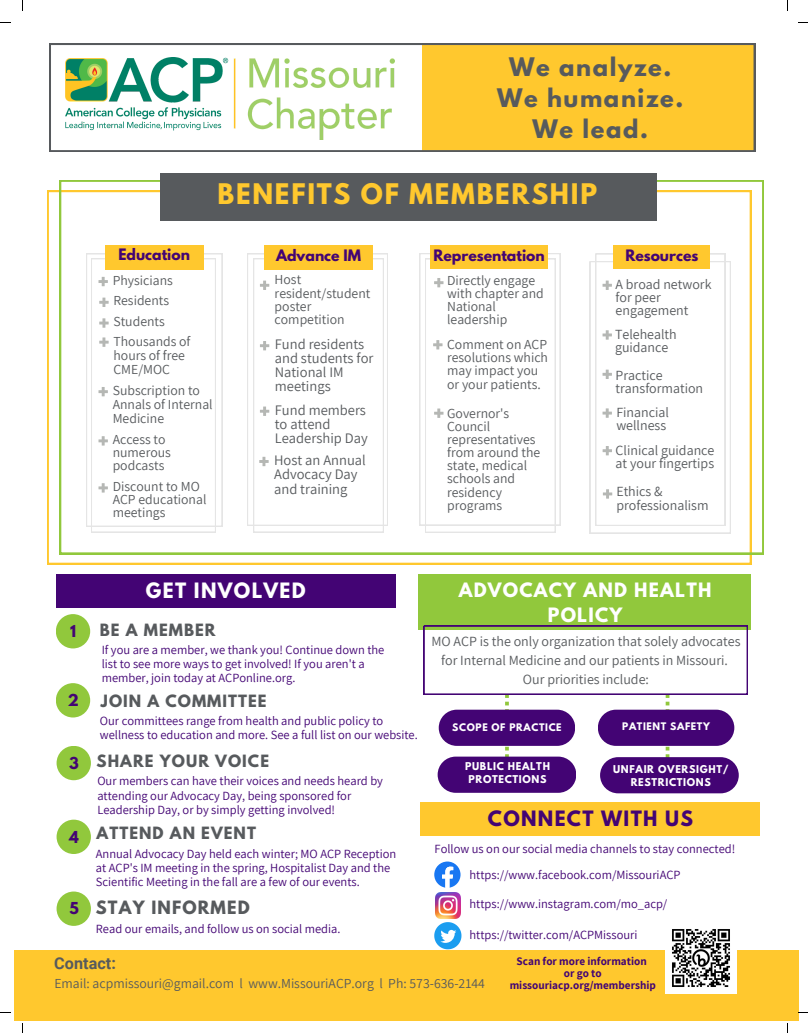
<style>
.page{position:relative;width:808px;height:1033px;background:#fff}
.page>*{position:absolute;margin:0;border:0;box-sizing:border-box;transform-origin:0 0}
.t1{font:700 25.12px "League Spartan";letter-spacing:.07em;color:#ffc82e}
.t2{font:700 22.62px "League Spartan";letter-spacing:.07em;color:#575a5d}
.t3{font:700 18.75px "League Spartan";letter-spacing:.07em;color:#430474}
.t4{font:700 18.75px "League Spartan";letter-spacing:.07em;color:#fff}
.t5{font:700 17.5px/24.4px "League Spartan";letter-spacing:.07em;color:#fff;text-align:center}
.t6{font:700 16.25px "League Spartan";letter-spacing:.07em;color:#575a5d}
.t7{font:700 16.25px "Roboto";color:#575a5d}
.t8{font:700 15px "League Spartan";letter-spacing:.07em;color:#575a5d}
.t9{font:700 14.62px "League Spartan";color:#430474}
.t10{font:14.5px/14px "Assistant";color:#575a5d}
.t11{font:14px/13.1px "Assistant";color:#575a5d}
.t12{font:700 14px "League Spartan";color:#430474}
.t13{font:13.75px/13.1px "Assistant";color:#575a5d}
.t14{font:12.5px/14px "Assistant";color:#430474}
.t15{font:700 11.25px/12.2px "Assistant";color:#430474;text-align:center}
.t16{font:700 9.5px/12.8px "League Spartan";letter-spacing:.07em;color:#fff;text-align:center}
.t17{font:700 9.25px "League Spartan";letter-spacing:.07em;color:#fff}
</style>
<div class="page">
<svg style="left:47px;top:190px;width:704px;height:374px"></svg>
<svg style="left:59px;top:180px;width:704px;height:374px"></svg>
<div style="left:160px;top:173px;width:496px;height:48px;background:#575a5d"></div>
<svg style="left:86px;top:253px;width:136px;height:273px"></svg>
<svg style="left:91px;top:258px;width:125px;height:274px"></svg>
<div style="left:105px;top:245px;width:98px;height:24px;background:#ffc82e"></div>
<svg style="left:98px;top:277px;width:10px;height:9px"></svg>
<svg style="left:99px;top:297px;width:10px;height:10px"></svg>
<svg style="left:99px;top:318px;width:10px;height:10px"></svg>
<svg style="left:99px;top:337px;width:10px;height:10px"></svg>
<svg style="left:98px;top:387px;width:10px;height:9px"></svg>
<svg style="left:98px;top:436px;width:10px;height:9px"></svg>
<svg style="left:98px;top:483px;width:10px;height:9px"></svg>
<div style="left:56px;top:575px;width:339px;height:33px;background:#430474"></div>
<div style="left:56px;top:614px;width:34px;height:34px;background:#91c83c;border-radius:50%"></div>
<div style="left:56px;top:683px;width:34px;height:34px;background:#91c83c;border-radius:50%"></div>
<div style="left:57px;top:746px;width:34px;height:34px;background:#91c83c;border-radius:50%"></div>
<div style="left:57px;top:819px;width:34px;height:35px;background:#91c83c;border-radius:50%"></div>
<div style="left:57px;top:891px;width:34px;height:34px;background:#91c83c;border-radius:50%"></div>
<div style="left:14px;top:950px;width:784px;height:70px;background:#ffc82e"></div>
<div style="left:418px;top:575px;width:332px;height:55px;background:#91c83c"></div>
<svg style="left:424px;top:626px;width:323px;height:154px"></svg>
<div style="left:438px;top:709px;width:137px;height:37px;background:#430474;border-radius:18px"></div>
<div style="left:597px;top:709px;width:137px;height:37px;background:#430474;border-radius:18px"></div>
<div style="left:437px;top:756px;width:139px;height:36px;background:#430474;border-radius:18px"></div>
<div style="left:600px;top:757px;width:138px;height:36px;background:#430474;border-radius:18px"></div>
<svg style="left:247px;top:253px;width:141px;height:272px"></svg>
<svg style="left:253px;top:258px;width:130px;height:274px"></svg>
<div style="left:264px;top:245px;width:108px;height:24px;background:#ffc82e"></div>
<svg style="left:260px;top:280px;width:9px;height:10px"></svg>
<svg style="left:260px;top:341px;width:9px;height:9px"></svg>
<svg style="left:260px;top:406px;width:9px;height:10px"></svg>
<svg style="left:259px;top:457px;width:9px;height:9px"></svg>
<svg style="left:419px;top:253px;width:141px;height:272px"></svg>
<svg style="left:425px;top:259px;width:130px;height:273px"></svg>
<svg style="left:434px;top:278px;width:9px;height:9px"></svg>
<svg style="left:433px;top:340px;width:9px;height:9px"></svg>
<div style="left:430px;top:245px;width:117px;height:24px;background:#ffc82e"></div>
<svg style="left:434px;top:408px;width:9px;height:10px"></svg>
<svg style="left:590px;top:261px;width:140px;height:272px"></svg>
<svg style="left:595px;top:254px;width:130px;height:271px"></svg>
<div style="left:613px;top:245px;width:96px;height:24px;background:#ffc82e"></div>
<svg style="left:602px;top:280px;width:10px;height:10px"></svg>
<svg style="left:602px;top:330px;width:10px;height:10px"></svg>
<svg style="left:602px;top:369px;width:10px;height:10px"></svg>
<svg style="left:602px;top:408px;width:10px;height:10px"></svg>
<svg style="left:602px;top:446px;width:10px;height:9px"></svg>
<svg style="left:603px;top:489px;width:9px;height:9px"></svg>
<div style="left:420px;top:802px;width:339px;height:33px;background:#ffc82e"></div>
<svg style="left:434px;top:861px;width:26px;height:26px"></svg>
<img style="left:435px;top:893px;width:25px;height:25px">
<svg style="left:434px;top:922px;width:27px;height:27px"></svg>
<svg style="left:49px;top:43px;width:706px;height:109px"></svg>
<img style="left:665px;top:929px;width:72px;height:64px">
<p class="t2" style="left:509px;top:56px;width:164px">We analyze.</p>
<p class="t2" style="left:497px;top:87px;width:188px">We humanize.</p>
<p class="t2" style="left:532px;top:118px;width:117px">We lead.</p>
<p class="t1" style="left:217px;top:182px;width:381px">BENEFITS OF MEMBERSHIP</p>
<p class="t12" style="left:118px;top:247px;width:73px">Education</p>
<p class="t13" style="left:113px;top:273px;width:62px">Physicians</p>
<p class="t13" style="left:113px;top:294px;width:57px">Residents</p>
<p class="t13" style="left:113px;top:334px;width:79px;line-height:14px">Thousands of hours of free<br>CME/MOC</p>
<p class="t13" style="left:113px;top:383px;width:101px;line-height:14px">Subscription to<br>Annals of Internal<br>Medicine</p>
<p class="t13" style="left:113px;top:432px;width:60px">Access to numerous podcasts</p>
<p class="t13" style="left:113px;top:479px;width:95px">Discount to MO<br>ACP educational meetings</p>
<p class="t13" style="left:113px;top:314px;width:53px">Students</p>
<p class="t12" style="left:276px;top:248px;width:87px">Advance IM</p>
<p class="t13" style="left:274px;top:273px;width:97px">Host resident/student poster competition</p>
<p class="t10" style="left:275px;top:337px;width:100px">Fund residents and students for<br>National IM meetings</p>
<p class="t10" style="left:275px;top:403px;width:94px">Fund members to attend<br>Leadership Day</p>
<p class="t10" style="left:274px;top:453px;width:93px">Host an Annual<br>Advocacy Day and training</p>
<p class="t12" style="left:433px;top:248px;width:113px">Representation</p>
<p class="t13" style="left:447px;top:273px;width:98px">Directly engage with chapter and<br>National leadership</p>
<p class="t13" style="left:447px;top:337px;width:102px">Comment on ACP resolutions which may impact you or your patients.</p>
<p class="t13" style="left:447px;top:406px;width:94px">Governor's<br>Council representatives from around the state, medical schools and residency programs</p>
<p class="t12" style="left:625px;top:248px;width:74px">Resources</p>
<p class="t11" style="left:615px;top:277px;width:97px">A broad network for peer engagement</p>
<p class="t11" style="left:615px;top:327px;width:63px">Telehealth guidance</p>
<p class="t11" style="left:615px;top:368px;width:89px">Practice transformation</p>
<p class="t11" style="left:616px;top:405px;width:54px">Financial wellness</p>
<p class="t11" style="left:615px;top:443px;width:100px">Clinical guidance at your fingertips</p>
<p class="t11" style="left:616px;top:485px;width:94px">Ethics &amp; professionalism</p>
<p class="t9" style="left:70px;top:624px;width:8px">1</p>
<p class="t9" style="left:68px;top:693px;width:12px">2</p>
<p class="t4" style="left:146px;top:581px;width:161px">GET INVOLVED</p>
<p class="t8" style="left:100px;top:623px;width:117px">BE A MEMBER</p>
<p class="t14" style="left:102px;top:642px;width:284px">If you are a member, we thank you! Continue down the list to see more ways to get involved! If you aren't a member, join today at ACPonline.org.</p>
<p class="t8" style="left:101px;top:693px;width:167px">JOIN A COMMITTEE</p>
<p class="t14" style="left:100px;top:713px;width:319px">Our committees range from health and public policy to wellness to education and more. See a full list on our website.</p>
<p class="t5" style="left:459px;top:580px;width:254px">ADVOCACY AND HEALTH<br>POLICY</p>
<p class="t11" style="left:431px;top:631px;width:310px;line-height:18.8px;text-align:center">MO ACP is the only organization that solely advocates for Internal Medicine and our patients in Missouri.</p>
<p class="t11" style="left:523px;top:672px;width:127px">Our priorities include:</p>
<p class="t17" style="left:452px;top:723px;width:111px">SCOPE OF PRACTICE</p>
<p class="t17" style="left:622px;top:721px;width:89px">PATIENT SAFETY</p>
<p class="t8" style="left:97px;top:753px;width:174px">SHARE YOUR VOICE</p>
<p class="t9" style="left:69px;top:755px;width:11px">3</p>
<p class="t16" style="left:465px;top:761px;width:86px">PUBLIC HEALTH<br>PROTECTIONS</p>
<p class="t16" style="left:613px;top:764px;width:117px">UNFAIR OVERSIGHT/<br>RESTRICTIONS</p>
<p class="t14" style="left:97px;top:773px;width:287px">Our members can have their voices and needs heard by attending our Advocacy Day, being sponsored for<br>Leadership Day, or by simply getting involved!</p>
<p class="t14" style="left:96px;top:846px;width:302px">Annual Advocacy Day held each winter; MO ACP Reception at ACP's IM meeting in the spring, Hospitalist Day and the<br>Scientific Meeting in the fall are a few of our events.</p>
<p class="t14" style="left:96px;top:921px;width:246px">Read our emails, and follow us on social media.</p>
<p class="t3" style="left:488px;top:808px;width:207px">CONNECT WITH US</p>
<p class="t14" style="left:434px;top:841px;width:302px">Follow us on our social media channels to stay connected!</p>
<p class="t14" style="left:469px;top:867px;width:212px">https://www.facebook.com/MissouriACP</p>
<p class="t14" style="left:469px;top:896px;width:199px">https://www.instagram.com/mo_acp/</p>
<p class="t14" style="left:469px;top:927px;width:169px">https://twitter.com/ACPMissouri</p>
<p class="t15" style="left:516px;top:954px;width:132px">Scan for more information</p>
<p class="t15" style="left:509px;top:967px;width:148px">or go to missouriacp.org/membership</p>
<p class="t8" style="left:97px;top:825px;width:161px">ATTEND AN EVENT</p>
<p class="t9" style="left:69px;top:829px;width:11px">4</p>
<p class="t6" style="left:96px;top:899px;width:155px">STAY INFORMED</p>
<p class="t9" style="left:69px;top:901px;width:11px">5</p>
<p class="t7" style="left:54px;top:954px;width:63px">Contact:</p>
<p class="t13" style="left:54px;top:976px;width:432px">Email: acpmissouri@gmail.com l www.MissouriACP.org l Ph: 573-636-2144</p>
</div>
